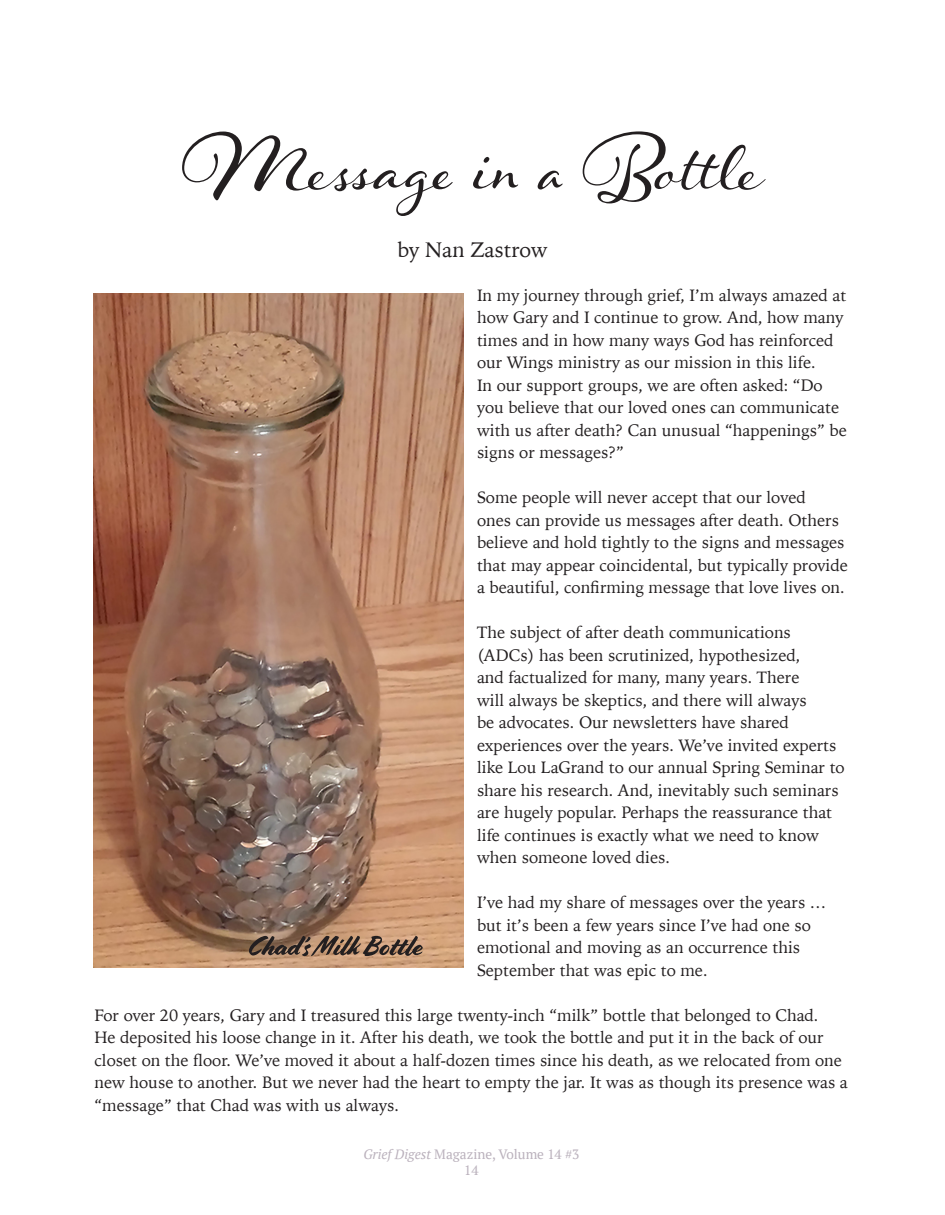
<style>
.page{position:relative;width:945px;height:1215px;background:#fff}
.page>*{position:absolute;margin:0;border:0;box-sizing:border-box;transform-origin:0 0}
.t1{font:108px "Hummingbird";color:#231f20}
.t2{font:21px "Iowan Old Style";color:#231f20}
.t3{font:16.5px/22.5px "Iowan Old Style";color:#231f20}
.t4{font:13.5px/16.2px "PT Serif";color:#bab1bc;text-align:center}
.s1{font-style:italic}
</style>
<div class="page">
<img style="left:93px;top:294px;width:371px;height:674px">
<svg style="left:249px;top:936px;width:174px;height:20px;background:#7e6351"></svg>
<p class="t1" style="left:182px;top:87px;width:578px">Message in a Bottle</p>
<p class="t2" style="left:398px;top:231px;width:151px">by Nan Zastrow</p>
<p class="t3" style="left:477px;top:283px;width:371px">In my journey through grief, I’m always amazed at how Gary and I continue to grow. And, how many times and in how many ways God has reinforced our Wings ministry as our mission in this life.</p>
<p class="t3" style="left:477px;top:373px;width:371px">In our support groups, we are often asked: “Do you believe that our loved ones can communicate with us after death? Can unusual “happenings” be signs or messages?”</p>
<p class="t3" style="left:477px;top:485px;width:372px">Some people will never accept that our loved<br>ones can provide us messages after death. Others believe and hold tightly to the signs and messages that may appear coincidental, but typically provide a beautiful, confirming message that love lives on.</p>
<p class="t3" style="left:477px;top:620px;width:369px">The subject of after death communications (ADCs) has been scrutinized, hypothesized,<br>and factualized for many, many years. There<br>will always be skeptics, and there will always<br>be advocates. Our newsletters have shared experiences over the years. We’ve invited experts like Lou LaGrand to our annual Spring Seminar to share his research. And, inevitably such seminars are hugely popular. Perhaps the reassurance that life continues is exactly what we need to know when someone loved dies.</p>
<p class="t3" style="left:477px;top:890px;width:351px">I’ve had my share of messages over the years … but it’s been a few years since I’ve had one so emotional and moving as an occurrence this September that was epic to me.</p>
<p class="t3" style="left:94px;top:1003px;width:755px">For over 20 years, Gary and I treasured this large twenty-inch “milk” bottle that belonged to Chad.<br>He deposited his loose change in it. After his death, we took the bottle and put it in the back of our closet on the floor. We’ve moved it about a half-dozen times since his death, as we relocated from one new house to another. But we never had the heart to empty the jar. It was as though its presence was a “message” that Chad was with us always.</p>
<p class="t4" style="left:363px;top:1146px;width:218px"><span class="s1">Grief Digest</span> Magazine, Volume 14 #3<br>14</p>
</div>
